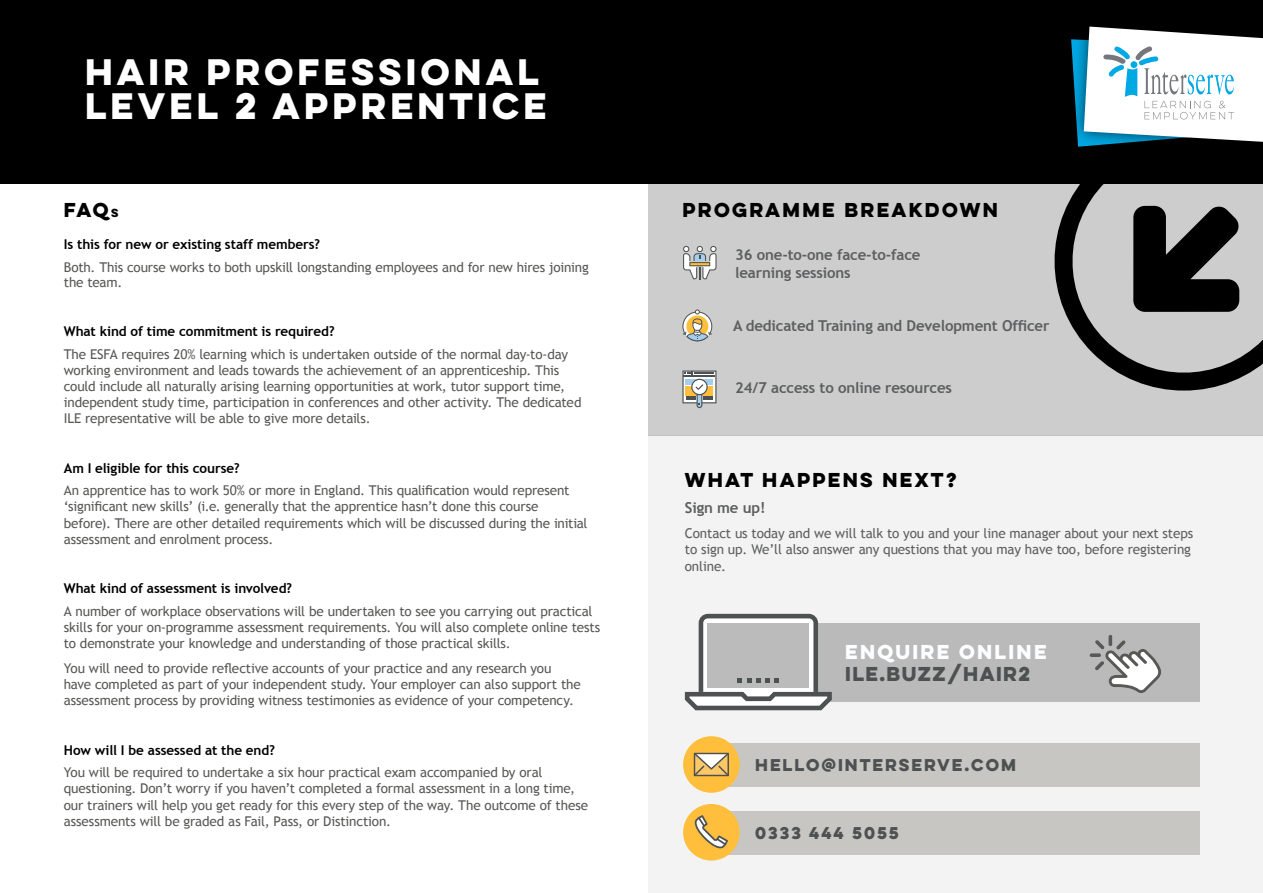
<style>
.page{position:relative;width:1263px;height:893px;background:#fff}
.page>*{position:absolute;margin:0;border:0;box-sizing:border-box;transform-origin:0 0}
.t1{font:700 33px/34.2px "Lulo Clean One";letter-spacing:-.1em;color:#fff}
.t2{font:700 18px "Lulo Clean One";letter-spacing:-.1em;color:#000}
.t3{font:700 18px "Lulo Clean One";letter-spacing:-.15em;color:#4d5152}
.t4{font:700 18px "Lulo Clean One";letter-spacing:-.1em;color:#fcfeff}
.t5{font:700 15.3px "Lulo Clean One";letter-spacing:-.1em;color:#4d5152}
.t6{font:700 15px/18px "Trebuchet MS";letter-spacing:-.01em;color:#5c5e5f}
.t7{font:13.5px/16.2px "Trebuchet MS";letter-spacing:-.01em;color:#585856}
.t8{font:700 13.5px "Trebuchet MS";letter-spacing:-.005em;color:#000}
.t9{font:13.5px/16.2px "Trebuchet MS";letter-spacing:-.01em;color:#5c5e5f}
.s1{font-size:10.5px}
</style>
<div class="page">
<div style="left:0;top:0;width:1263px;height:183px;background:#000"></div>
<svg style="left:1071px;top:27px;width:192px;height:120px;background:#bed0d7"></svg>
<div style="left:648px;top:436px;width:615px;height:457px;background:#f4f3f3"></div>
<div style="left:709px;top:811px;width:490px;height:43px;background:#c7c6c3"></div>
<div style="left:683px;top:804px;width:57px;height:56px;background:#ffbf3c;border-radius:50%"></div>
<svg style="left:694px;top:815px;width:34px;height:34px"></svg>
<svg style="left:648px;top:183px;width:615px;height:253px;background:#b7b7b7"></svg>
<div style="left:749px;top:623px;width:450px;height:78px;background:#bababa"></div>
<svg style="left:685px;top:614px;width:147px;height:96px"></svg>
<svg style="left:1090px;top:635px;width:71px;height:58px"></svg>
<div style="left:709px;top:743px;width:490px;height:43px;background:#c7c6c3"></div>
<div style="left:683px;top:736px;width:57px;height:57px;background:#ffbf3c;border-radius:50%"></div>
<svg style="left:694px;top:753px;width:35px;height:23px"></svg>
<svg style="left:682px;top:309px;width:30px;height:32px"></svg>
<svg style="left:682px;top:370px;width:34px;height:38px"></svg>
<svg style="left:683px;top:246px;width:33px;height:33px"></svg>
<h1 class="t1" style="left:85px;top:54px;width:470px">HAIR PROFESSIONAL<br>LEVEL 2 APPRENTICE</h1>
<h2 class="t2" style="left:64px;top:196px;width:59px">FAQ<span class="s1">S</span></h2>
<h2 class="t2" style="left:682px;top:196px;width:321px">PROGRAMME BREAKDOWN</h2>
<p class="t8" style="left:64px;top:236px;width:258px">Is this for new or existing staff members?</p>
<p class="t7" style="left:64px;top:259px;width:527px;line-height:15px">Both. This course works to both upskill longstanding employees and for new hires joining the team.</p>
<p class="t8" style="left:64px;top:323px;width:272px">What kind of time commitment is required?</p>
<p class="t7" style="left:64px;top:346px;width:519px">The ESFA requires 20% learning which is undertaken outside of the normal day-to-day working environment and leads towards the achievement of an apprenticeship. This could include all naturally arising learning opportunities at work, tutor support time, independent study time, participation in conferences and other activity. The dedicated ILE representative will be able to give more details.</p>
<p class="t8" style="left:64px;top:459px;width:177px">Am I eligible for this course?</p>
<p class="t7" style="left:64px;top:482px;width:525px">An apprentice has to work 50% or more in England. This qualification would represent ‘significant new skills’ (i.e. generally that the apprentice hasn’t done this course before). There are other detailed requirements which will be discussed during the initial assessment and enrolment process.</p>
<p class="t8" style="left:64px;top:580px;width:230px">What kind of assessment is involved?</p>
<p class="t7" style="left:64px;top:603px;width:538px">A number of workplace observations will be undertaken to see you carrying out practical skills for your on-programme assessment requirements. You will also complete online tests to demonstrate your knowledge and understanding of those practical skills.</p>
<p class="t7" style="left:64px;top:660px;width:519px">You will need to provide reflective accounts of your practice and any research you have completed as part of your independent study. Your employer can also support the assessment process by providing witness testimonies as evidence of your competency.</p>
<p class="t8" style="left:64px;top:741px;width:213px">How will I be assessed at the end?</p>
<p class="t7" style="left:64px;top:764px;width:526px">You will be required to undertake a six hour practical exam accompanied by oral questioning. Don’t worry if you haven’t completed a formal assessment in a long time, our trainers will help you get ready for this every step of the way. The outcome of these assessments will be graded as Fail, Pass, or Distinction.</p>
<p class="t6" style="left:735px;top:246px;width:187px">36 one-to-one face-to-face learning sessions</p>
<p class="t6" style="left:733px;top:317px;width:318px">A dedicated Training and Development Officer</p>
<p class="t6" style="left:735px;top:378px;width:218px">24/7 access to online resources</p>
<h2 class="t2" style="left:685px;top:466px;width:277px">WHAT HAPPENS NEXT?</h2>
<p class="t6" style="left:685px;top:499px;width:82px">Sign me up!</p>
<p class="t9" style="left:685px;top:525px;width:510px">Contact us today and we will talk to you and your line manager about your next steps to sign up. We’ll also answer any questions that you may have too, before registering online.</p>
<h2 class="t4" style="left:845px;top:638px;width:207px">ENQUIRE ONLINE</h2>
<h2 class="t3" style="left:845px;top:659px;width:191px">ILE.BUZZ/HAIR2</h2>
<p class="t5" style="left:755px;top:753px;width:266px">HELLO@INTERSERVE.COM</p>
<p class="t5" style="left:755px;top:821px;width:149px">0333 444 5055</p>
</div>
